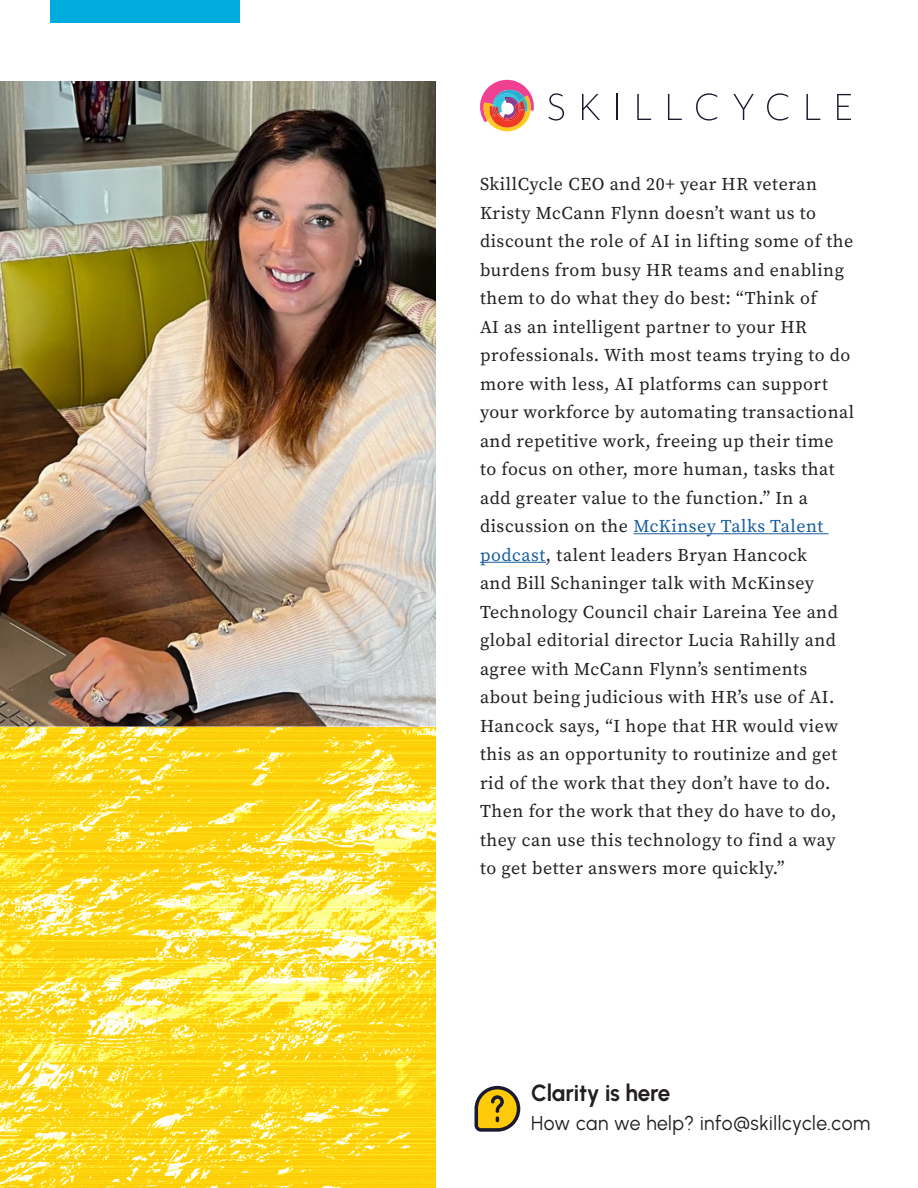
<style>
.page{position:relative;width:918px;height:1188px;background:#fff}
.page>*{position:absolute;margin:0;border:0;box-sizing:border-box;transform-origin:0 0}
.t1{font:700 23.4px "Urbanist";letter-spacing:-.01em;color:#231f20;scale:.96 1}
.t2{font:20.1px "Urbanist";letter-spacing:.025em;color:#231f20;scale:.96 1}
.t3{font:18px/28.5px "Source Serif Variable";letter-spacing:.03em;color:#231f20}
.s1{color:#175d9e}
</style>
<div class="page">
<img style="left:0;top:701px;width:435px;height:487px">
<img style="left:1px;top:81px;width:434px;height:645px">
<hr style="left:633px;top:533px;width:196px;height:1px;background:#175d9e">
<hr style="left:480px;top:562px;width:66px;height:1px;background:#175d9e">
<svg style="left:475px;top:1086px;width:45px;height:46px;background:#bc9f3c"></svg>
<div style="left:50px;top:0;width:189px;height:23px;background:#00acdd"></div>
<svg style="left:480px;top:80px;width:54px;height:51px"></svg>
<svg style="left:549px;top:93px;width:15px;height:28px"></svg>
<svg style="left:582px;top:94px;width:18px;height:26px"></svg>
<svg style="left:617px;top:94px;width:1px;height:26px"></svg>
<svg style="left:637px;top:94px;width:14px;height:26px"></svg>
<svg style="left:668px;top:94px;width:14px;height:26px"></svg>
<svg style="left:696px;top:93px;width:21px;height:28px"></svg>
<svg style="left:733px;top:94px;width:21px;height:26px"></svg>
<svg style="left:767px;top:93px;width:21px;height:28px"></svg>
<svg style="left:806px;top:94px;width:14px;height:26px"></svg>
<svg style="left:837px;top:94px;width:14px;height:26px"></svg>
<p class="t3" style="left:480px;top:170px;width:376px">SkillCycle CEO and 20+ year HR veteran Kristy McCann Flynn doesn’t want us to discount the role of AI in lifting some of the burdens from busy HR teams and enabling them to do what they do best: “Think of<br>AI as an intelligent partner to your HR professionals. With most teams trying to do more with less, AI platforms can support your workforce by automating transactional and repetitive work, freeing up their time to focus on other, more human, tasks that add greater value to the function.” In a discussion on the <span class="s1">McKinsey Talks Talent podcast</span>, talent leaders Bryan Hancock<br>and Bill Schaninger talk with McKinsey Technology Council chair Lareina Yee and global editorial director Lucia Rahilly and agree with McCann Flynn’s sentiments about being judicious with HR’s use of AI.<br>Hancock says, “I hope that HR would view this as an opportunity to routinize and get rid of the work that they don’t have to do.<br>Then for the work that they do have to do, they can use this technology to find a way to get better answers more quickly.”</p>
<p class="t1" style="left:531px;top:1078px;width:147px">Clarity is here</p>
<p class="t2" style="left:531px;top:1110px;width:355px">How can we help? info@skillcycle.com</p>
</div>
